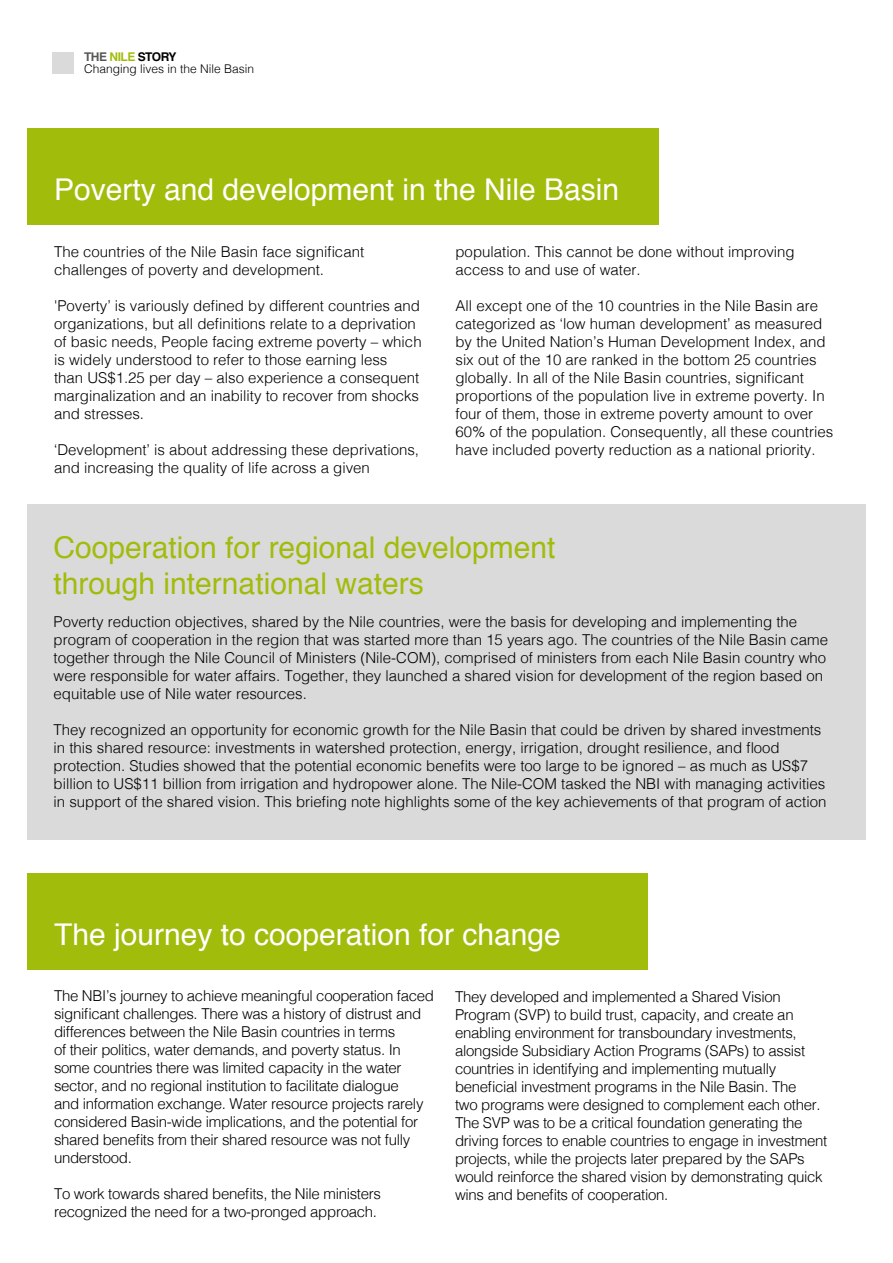
<style>
.page{position:relative;width:893px;height:1263px;background:#fff}
.page>*{position:absolute;margin:0;border:0;box-sizing:border-box;transform-origin:0 0}
.t1{font:30px "Helvetica";color:#fff}
.t2{font:30px/36px "Helvetica";color:#a2bc0c}
.t3{font:300 15px/18px "Helvetica";color:#000}
.t4{font:300 15px/18px "Helvetica";letter-spacing:-.02em;color:#000}
.t5{font:300 12px/12.5px "Helvetica";color:#000}
.s1{font-weight:700;color:#575756}
.s2{font-weight:700;color:#a2bc0c}
.s3{font-weight:700}
</style>
<div class="page">
<div style="left:52px;top:52px;width:21px;height:21px;background:#dadada"></div>
<div style="left:27px;top:128px;width:631px;height:97px;background:#a2bc0c"></div>
<div style="left:27px;top:873px;width:620px;height:96px;background:#a2bc0c"></div>
<div style="left:27px;top:504px;width:839px;height:336px;background:#dadada"></div>
<p class="t5" style="left:84px;top:50px;width:172px"><span class="s1">THE</span> <span class="s2">NILE</span> <span class="s3">STORY<br></span>Changing lives in the Nile Basin</p>
<h1 class="t1" style="left:54px;top:169px;width:567px">Poverty and development in the Nile Basin</h1>
<p class="t3" style="left:54px;top:242px;width:312px">The countries of the Nile Basin face significant challenges of poverty and development.</p>
<p class="t3" style="left:54px;top:296px;width:369px">'Poverty’ is variously defined by different countries and organizations, but all definitions relate to a deprivation of basic needs, People facing extreme poverty – which is widely understood to refer to those earning less<br>than US$1.25 per day – also experience a consequent marginalization and an inability to recover from shocks and stresses.</p>
<p class="t3" style="left:54px;top:440px;width:367px">‘Development’ is about addressing these deprivations, and increasing the quality of life across a given</p>
<p class="t3" style="left:455px;top:242px;width:341px">population. This cannot be done without improving access to and use of water.</p>
<p class="t3" style="left:455px;top:296px;width:379px">All except one of the 10 countries in the Nile Basin are categorized as ‘low human development’ as measured by the United Nation’s Human Development Index, and six out of the 10 are ranked in the bottom 25 countries globally. In all of the Nile Basin countries, significant proportions of the population live in extreme poverty. In four of them, those in extreme poverty amount to over 60% of the population. Consequently, all these countries have included poverty reduction as a national priority.</p>
<h1 class="t2" style="left:54px;top:531px;width:503px">Cooperation for regional development through international waters</h1>
<p class="t3" style="left:54px;top:611px;width:776px">Poverty reduction objectives, shared by the Nile countries, were the basis for developing and implementing the program of cooperation in the region that was started more than 15 years ago. The countries of the Nile Basin came together through the Nile Council of Ministers (Nile-COM), comprised of ministers from each Nile Basin country who were responsible for water affairs. Together, they launched a shared vision for development of the region based on equitable use of Nile water resources.</p>
<p class="t3" style="left:54px;top:719px;width:774px">They recognized an opportunity for economic growth for the Nile Basin that could be driven by shared investments in this shared resource: investments in watershed protection, energy, irrigation, drought resilience, and flood protection. Studies showed that the potential economic benefits were too large to be ignored – as much as US$7 billion to US$11 billion from irrigation and hydropower alone. The Nile-COM tasked the NBI with managing activities in support of the shared vision. This briefing note highlights some of the key achievements of that program of action</p>
<h1 class="t1" style="left:54px;top:914px;width:508px">The journey to cooperation for change</h1>
<p class="t4" style="left:455px;top:986px;width:374px">They developed and implemented a Shared Vision Program (SVP) to build trust, capacity, and create an enabling environment for transboundary investments, alongside Subsidiary Action Programs (SAPs) to assist countries in identifying and implementing mutually beneficial investment programs in the Nile Basin. The<br>two programs were designed to complement each other.<br>The SVP was to be a critical foundation generating the driving forces to enable countries to engage in investment projects, while the projects later prepared by the SAPs would reinforce the shared vision by demonstrating quick wins and benefits of cooperation.</p>
<p class="t4" style="left:54px;top:986px;width:382px">The NBI’s journey to achieve meaningful cooperation faced significant challenges. There was a history of distrust and differences between the Nile Basin countries in terms<br>of their politics, water demands, and poverty status. In some countries there was limited capacity in the water sector, and no regional institution to facilitate dialogue<br>and information exchange. Water resource projects rarely considered Basin-wide implications, and the potential for shared benefits from their shared resource was not fully understood.</p>
<p class="t4" style="left:54px;top:1184px;width:329px">To work towards shared benefits, the Nile ministers recognized the need for a two-pronged approach.</p>
</div>
